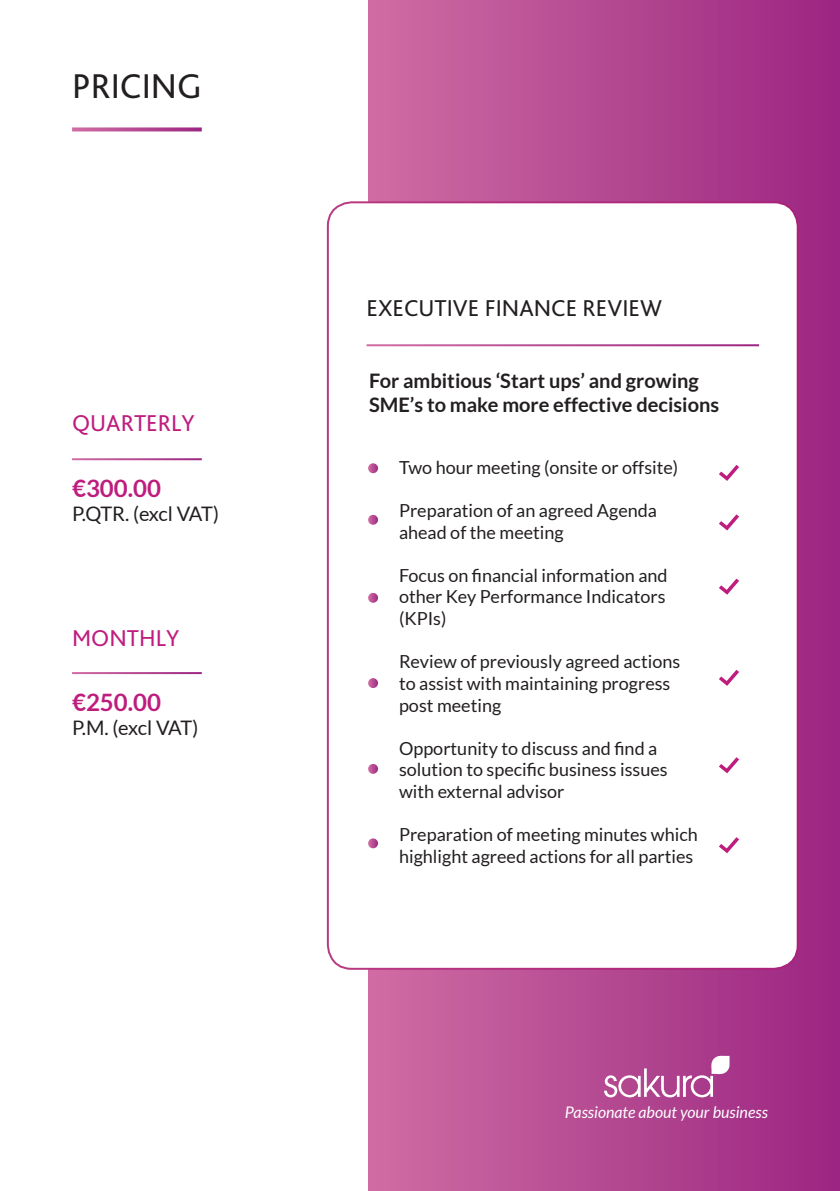
<style>
.page{position:relative;width:840px;height:1191px;background:#fff}
.page>*{position:absolute;margin:0;border:0;box-sizing:border-box;transform-origin:0 0}
.t1{font:36px "Bliss Pro";color:#231f20}
.t2{font:24px "Bliss Pro";color:#231f20}
.t3{font:24px "Bliss Pro";color:#be1d7e}
.t4{font:700 24px "Lato";color:#be1d7e}
.t5{font:700 20px/24px "Lato";color:#231f20}
.t6{font:20px "Lato";letter-spacing:-.03em;color:#231f20}
.t7{font:18px/21.6px "Lato";color:#231f20}
.t8{font:italic 16px "Lato";color:#fff}
</style>
<div class="page">
<div style="left:368px;top:0;width:471px;height:1191px;background:linear-gradient(to right,#cf6da3,#9b2681)"></div>
<svg style="left:603px;top:1055px;width:126px;height:42px"></svg>
<svg style="left:72px;top:127px;width:130px;height:4px"></svg>
<div style="left:327px;top:202px;width:470px;height:766px;background:#fff;border-radius:24px"></div>
<svg style="left:719px;top:465px;width:19px;height:16px"></svg>
<svg style="left:719px;top:514px;width:19px;height:16px"></svg>
<svg style="left:719px;top:578px;width:19px;height:17px"></svg>
<svg style="left:719px;top:670px;width:19px;height:16px"></svg>
<svg style="left:719px;top:757px;width:19px;height:16px"></svg>
<svg style="left:719px;top:837px;width:19px;height:16px"></svg>
<svg style="left:368px;top:463px;width:10px;height:10px"></svg>
<svg style="left:368px;top:515px;width:10px;height:10px"></svg>
<svg style="left:368px;top:593px;width:10px;height:10px"></svg>
<svg style="left:368px;top:678px;width:10px;height:10px"></svg>
<svg style="left:368px;top:764px;width:10px;height:10px"></svg>
<svg style="left:368px;top:838px;width:10px;height:10px"></svg>
<p class="t1" style="left:72px;top:63px;width:131px">PRICING</p>
<p class="t3" style="left:72px;top:408px;width:124px">QUARTERLY</p>
<p class="t4" style="left:72px;top:475px;width:90px">€300.00</p>
<p class="t6" style="left:72px;top:503px;width:148px">P.QTR. (excl VAT)</p>
<p class="t3" style="left:72px;top:623px;width:109px">MONTHLY</p>
<p class="t4" style="left:72px;top:688px;width:90px">€250.00</p>
<p class="t6" style="left:72px;top:716px;width:128px">P.M. (excl VAT)</p>
<p class="t2" style="left:366px;top:294px;width:297px">EXECUTIVE FINANCE REVIEW</p>
<p class="t5" style="left:369px;top:369px;width:351px">For ambitious ‘Start ups’ and growing<br>SME’s to make more effective decisions</p>
<p class="t7" style="left:399px;top:456px;width:280px">Two hour meeting (onsite or offsite)</p>
<p class="t7" style="left:399px;top:499px;width:259px">Preparation of an agreed Agenda ahead of the meeting</p>
<p class="t7" style="left:399px;top:564px;width:270px;text-align:justify">Focus on financial information and other Key Performance Indicators (KPIs)</p>
<p class="t7" style="left:399px;top:651px;width:282px">Review of previously agreed actions to assist with maintaining progress post meeting</p>
<p class="t7" style="left:399px;top:737px;width:270px">Opportunity to discuss and find a solution to specific business issues with external advisor</p>
<p class="t7" style="left:399px;top:823px;width:300px">Preparation of meeting minutes which highlight agreed actions for all parties</p>
<p class="t8" style="left:564px;top:1103px;width:204px">Passionate about your business</p>
</div>
